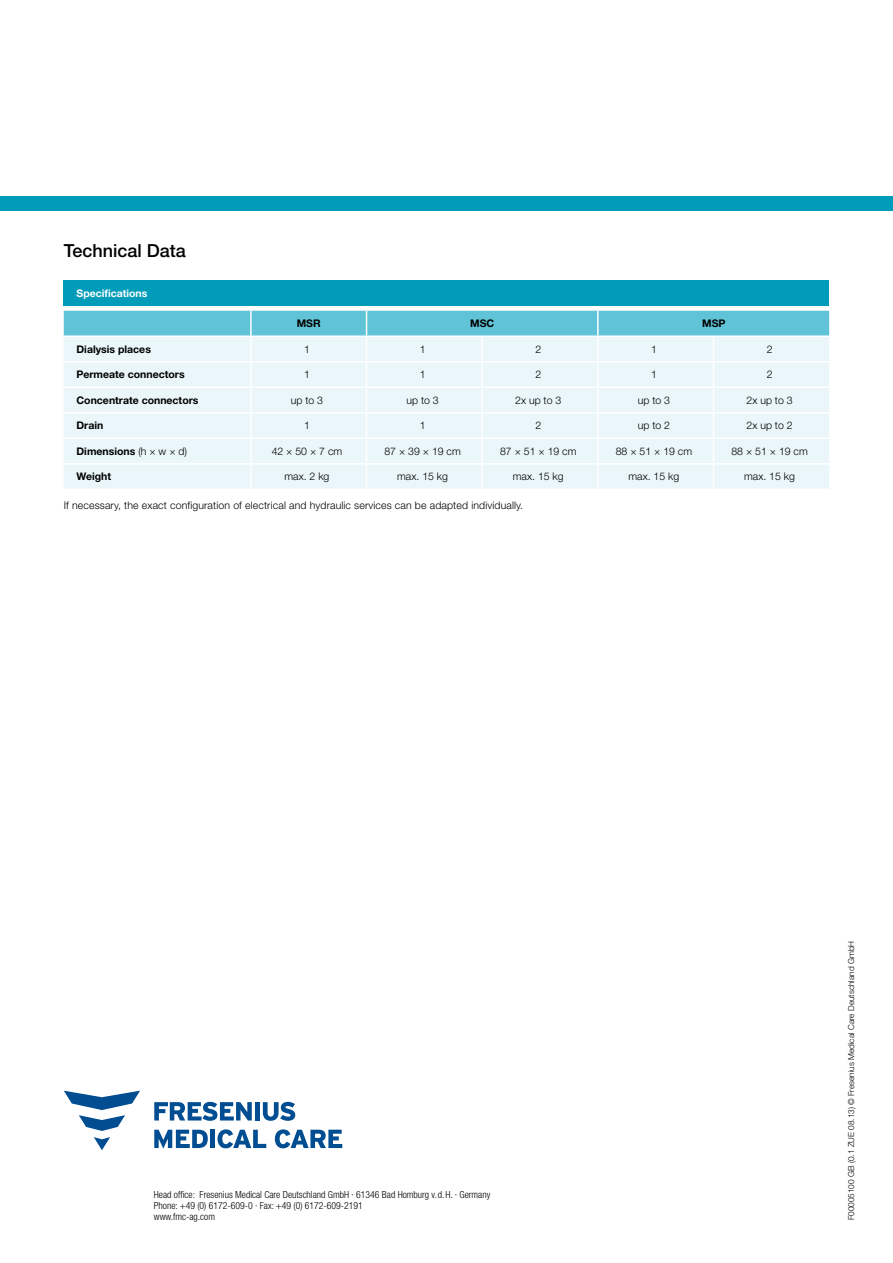
<style>
.page{position:relative;width:893px;height:1263px;background:#fff}
.page>*{position:absolute;margin:0;border:0;box-sizing:border-box;transform-origin:0 0}
.Subline_bcs1_12pt{font:500 18px "Helvetica Neue LT Std";color:#000}
.Table_Copy_no_Line{font:300 10.5px "Helvetica Neue LT Std";letter-spacing:.015em;color:#000}
.t1{font:700 10.5px "Helvetica Neue LT Std";color:#000}
.t2{font:700 10.5px "Helvetica Neue LT Std";color:#fff}
.Address_block_back_c{font:300 condensed 9.75px "Helvetica Neue LT Std";color:#000}
.Code_number_brochure{font:300 8.25px "Helvetica Neue LT Std";color:#000}
.s1{font-weight:300}
</style>
<div class="page">
<div style="left:0;top:196px;width:893px;height:14px;background:#009cb9"></div>
<svg style="left:94px;top:1137px;width:16px;height:13px"></svg>
<svg style="left:64px;top:1091px;width:76px;height:40px"></svg>
<div style="left:210px;top:1130px;width:5px;height:18px;background:#004d91"></div>
<svg style="left:218px;top:1129px;width:48px;height:19px"></svg>
<svg style="left:275px;top:1129px;width:67px;height:19px"></svg>
<svg style="left:154px;top:1130px;width:54px;height:18px"></svg>
<svg style="left:154px;top:1102px;width:98px;height:19px"></svg>
<div style="left:255px;top:1102px;width:5px;height:18px;background:#004d91"></div>
<svg style="left:263px;top:1102px;width:32px;height:19px"></svg>
<div style="left:64px;top:281px;width:765px;height:25px;background:#009cb9"></div>
<svg style="left:64px;top:311px;width:765px;height:178px"></svg>
<hr style="left:64px;top:335px;width:187px;height:2px;background:#fff">
<hr style="left:251px;top:335px;width:116px;height:2px;background:#fff">
<hr style="left:367px;top:335px;width:115px;height:2px;background:#fff">
<hr style="left:482px;top:335px;width:116px;height:2px;background:#fff">
<hr style="left:598px;top:335px;width:115px;height:2px;background:#fff">
<hr style="left:713px;top:335px;width:116px;height:2px;background:#fff">
<p class="Subline_bcs1_12pt" style="left:64px;top:240px;width:124px">Technical Data</p>
<p class="t2" style="left:77px;top:287px;width:72px">Specifications</p>
<p class="t1" style="left:297px;top:317px;width:25px">MSR</p>
<p class="t1" style="left:470px;top:317px;width:26px">MSC</p>
<p class="t1" style="left:702px;top:317px;width:25px">MSP</p>
<p class="t1" style="left:77px;top:342px;width:76px">Dialysis places</p>
<p class="Table_Copy_no_Line" style="left:304px;top:343px;width:7px">1</p>
<p class="Table_Copy_no_Line" style="left:420px;top:343px;width:7px">1</p>
<p class="Table_Copy_no_Line" style="left:535px;top:343px;width:7px">2</p>
<p class="Table_Copy_no_Line" style="left:651px;top:343px;width:7px">1</p>
<p class="Table_Copy_no_Line" style="left:767px;top:343px;width:7px">2</p>
<p class="t1" style="left:77px;top:368px;width:110px">Permeate connectors</p>
<p class="Table_Copy_no_Line" style="left:304px;top:368px;width:7px">1</p>
<p class="Table_Copy_no_Line" style="left:420px;top:368px;width:7px">1</p>
<p class="Table_Copy_no_Line" style="left:535px;top:368px;width:7px">2</p>
<p class="Table_Copy_no_Line" style="left:651px;top:368px;width:7px">1</p>
<p class="Table_Copy_no_Line" style="left:767px;top:368px;width:7px">2</p>
<p class="t1" style="left:77px;top:394px;width:123px">Concentrate connectors</p>
<p class="Table_Copy_no_Line" style="left:291px;top:394px;width:34px">up to 3</p>
<p class="Table_Copy_no_Line" style="left:406px;top:394px;width:34px">up to 3</p>
<p class="Table_Copy_no_Line" style="left:515px;top:394px;width:48px">2x up to 3</p>
<p class="Table_Copy_no_Line" style="left:638px;top:394px;width:34px">up to 3</p>
<p class="Table_Copy_no_Line" style="left:747px;top:394px;width:48px">2x up to 3</p>
<p class="t1" style="left:77px;top:419px;width:28px">Drain</p>
<p class="Table_Copy_no_Line" style="left:304px;top:419px;width:7px">1</p>
<p class="Table_Copy_no_Line" style="left:420px;top:419px;width:7px">1</p>
<p class="Table_Copy_no_Line" style="left:535px;top:419px;width:7px">2</p>
<p class="Table_Copy_no_Line" style="left:638px;top:419px;width:34px">up to 2</p>
<p class="Table_Copy_no_Line" style="left:747px;top:419px;width:48px">2x up to 2</p>
<p class="t1" style="left:77px;top:445px;width:112px">Dimensions <span class="s1">(h × w × d)</span></p>
<p class="Table_Copy_no_Line" style="left:272px;top:445px;width:72px">42 × 50 × 7 cm</p>
<p class="Table_Copy_no_Line" style="left:384px;top:445px;width:78px">87 × 39 × 19 cm</p>
<p class="Table_Copy_no_Line" style="left:500px;top:445px;width:78px">87 × 51 × 19 cm</p>
<p class="Table_Copy_no_Line" style="left:616px;top:445px;width:78px">88 × 51 × 19 cm</p>
<p class="Table_Copy_no_Line" style="left:731px;top:445px;width:78px">88 × 51 × 19 cm</p>
<p class="t1" style="left:77px;top:470px;width:36px">Weight</p>
<p class="Table_Copy_no_Line" style="left:284px;top:470px;width:46px">max. 2 kg</p>
<p class="Table_Copy_no_Line" style="left:397px;top:470px;width:52px">max. 15 kg</p>
<p class="Table_Copy_no_Line" style="left:513px;top:470px;width:52px">max. 15 kg</p>
<p class="Table_Copy_no_Line" style="left:629px;top:470px;width:52px">max. 15 kg</p>
<p class="Table_Copy_no_Line" style="left:744px;top:470px;width:52px">max. 15 kg</p>
<p class="Table_Copy_no_Line" style="left:64px;top:499px;width:461px">If necessary, the exact configuration of electrical and hydraulic services can be adapted individually.</p>
<p class="Address_block_back_c" style="left:154px;top:1189px;width:338px">Head office: Fresenius Medical Care Deutschland GmbH · 61346 Bad Homburg v.d.H. · Germany</p>
<p class="Address_block_back_c" style="left:154px;top:1200px;width:210px">Phone: +49 (0) 6172-609-0 · Fax: +49 (0) 6172-609-2191</p>
<p class="Address_block_back_c" style="left:154px;top:1211px;width:63px">www.fmc-ag.com</p>
<p class="Code_number_brochure" style="left:846px;top:1220px;width:281px;rotate:-90deg">F00005100 GB (0.1 ZUE 08.13) © Fresenius Medical Care Deutschland GmbH</p>
</div>
